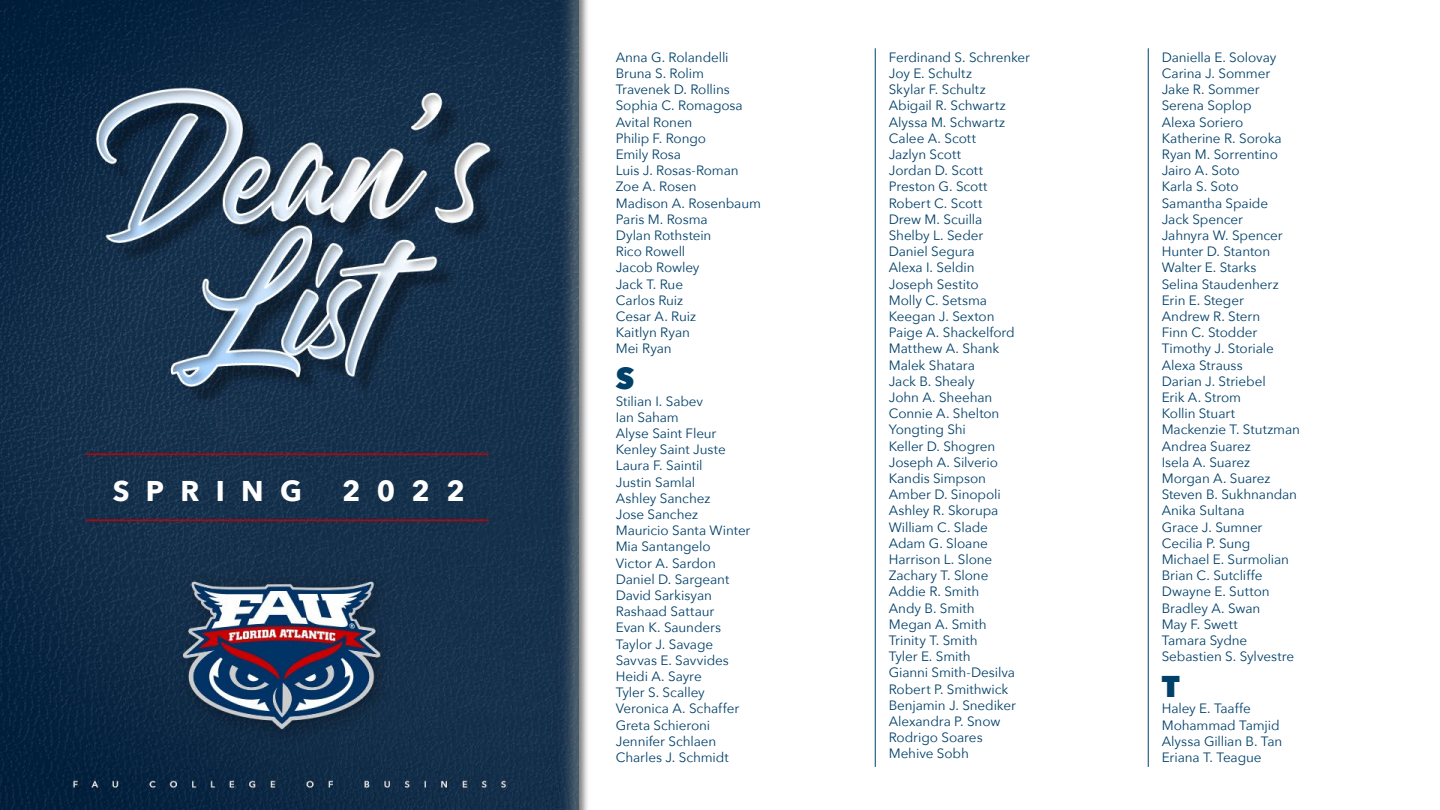
<style>
.page{position:relative;width:1440px;height:810px;background:#fff}
.page>*{position:absolute;margin:0;border:0;box-sizing:border-box;transform-origin:0 0}
.t1{font:800 30px "Avenir Next";color:#004069}
.t2{font:700 28.5px "Avenir Next";letter-spacing:.575em;color:#fff}
.t3{font:13.5px/16.2px "Avenir Next";letter-spacing:-.01em;color:#004069}
</style>
<div class="page">
<img style="left:0;top:0;width:1148px;height:810px">
<hr style="left:875px;top:48px;width:1px;height:719px;background:#004069">
<hr style="left:1148px;top:48px;width:1px;height:719px;background:#004069">
<h2 class="t2" style="left:113px;top:467px;width:191px">SPRING</h2>
<h2 class="t2" style="left:342px;top:467px;width:124px">2022</h2>
<p class="t3" style="left:616px;top:48px;width:147px">Anna G. Rolandelli<br>Bruna S. Rolim<br>Travenek D. Rollins<br>Sophia C. Romagosa<br>Avital Ronen<br>Philip F. Rongo<br>Emily Rosa<br>Luis J. Rosas-Roman<br>Zoe A. Rosen<br>Madison A. Rosenbaum<br>Paris M. Rosma<br>Dylan Rothstein<br>Rico Rowell<br>Jacob Rowley<br>Jack T. Rue<br>Carlos Ruiz<br>Cesar A. Ruiz<br>Kaitlyn Ryan<br>Mei Ryan</p>
<h1 class="t1" style="left:616px;top:360px;width:20px">S</h1>
<p class="t3" style="left:616px;top:392px;width:136px">Stilian I. Sabev<br>Ian Saham<br>Alyse Saint Fleur<br>Kenley Saint Juste<br>Laura F. Saintil<br>Justin Samlal<br>Ashley Sanchez<br>Jose Sanchez<br>Mauricio Santa Winter<br>Mia Santangelo<br>Victor A. Sardon<br>Daniel D. Sargeant<br>David Sarkisyan<br>Rashaad Sattaur<br>Evan K. Saunders<br>Taylor J. Savage<br>Savvas E. Savvides<br>Heidi A. Sayre<br>Tyler S. Scalley<br>Veronica A. Schaffer<br>Greta Schieroni<br>Jennifer Schlaen<br>Charles J. Schmidt</p>
<p class="t3" style="left:889px;top:48px;width:143px">Ferdinand S. Schrenker<br>Joy E. Schultz<br>Skylar F. Schultz<br>Abigail R. Schwartz<br>Alyssa M. Schwartz<br>Calee A. Scott<br>Jazlyn Scott<br>Jordan D. Scott<br>Preston G. Scott<br>Robert C. Scott<br>Drew M. Scuilla<br>Shelby L. Seder<br>Daniel Segura<br>Alexa I. Seldin<br>Joseph Sestito<br>Molly C. Setsma<br>Keegan J. Sexton<br>Paige A. Shackelford<br>Matthew A. Shank<br>Malek Shatara<br>Jack B. Shealy<br>John A. Sheehan<br>Connie A. Shelton<br>Yongting Shi<br>Keller D. Shogren<br>Joseph A. Silverio<br>Kandis Simpson<br>Amber D. Sinopoli<br>Ashley R. Skorupa<br>William C. Slade<br>Adam G. Sloane<br>Harrison L. Slone<br>Zachary T. Slone<br>Addie R. Smith<br>Andy B. Smith<br>Megan A. Smith<br>Trinity T. Smith<br>Tyler E. Smith<br>Gianni Smith-Desilva<br>Robert P. Smithwick<br>Benjamin J. Snediker<br>Alexandra P. Snow<br>Rodrigo Soares<br>Mehive Sobh</p>
<p class="t3" style="left:1162px;top:48px;width:140px">Daniella E. Solovay<br>Carina J. Sommer<br>Jake R. Sommer<br>Serena Soplop<br>Alexa Soriero<br>Katherine R. Soroka<br>Ryan M. Sorrentino<br>Jairo A. Soto<br>Karla S. Soto<br>Samantha Spaide<br>Jack Spencer<br>Jahnyra W. Spencer<br>Hunter D. Stanton<br>Walter E. Starks<br>Selina Staudenherz<br>Erin E. Steger<br>Andrew R. Stern<br>Finn C. Stodder<br>Timothy J. Storiale<br>Alexa Strauss<br>Darian J. Striebel<br>Erik A. Strom<br>Kollin Stuart<br>Mackenzie T. Stutzman<br>Andrea Suarez<br>Isela A. Suarez<br>Morgan A. Suarez<br>Steven B. Sukhnandan<br>Anika Sultana<br>Grace J. Sumner<br>Cecilia P. Sung<br>Michael E. Surmolian<br>Brian C. Sutcliffe<br>Dwayne E. Sutton<br>Bradley A. Swan<br>May F. Swett<br>Tamara Sydne<br>Sebastien S. Sylvestre</p>
<h1 class="t1" style="left:1162px;top:668px;width:19px">T</h1>
<p class="t3" style="left:1162px;top:700px;width:122px">Haley E. Taaffe<br>Mohammad Tamjid<br>Alyssa Gillian B. Tan<br>Eriana T. Teague</p>
</div>
